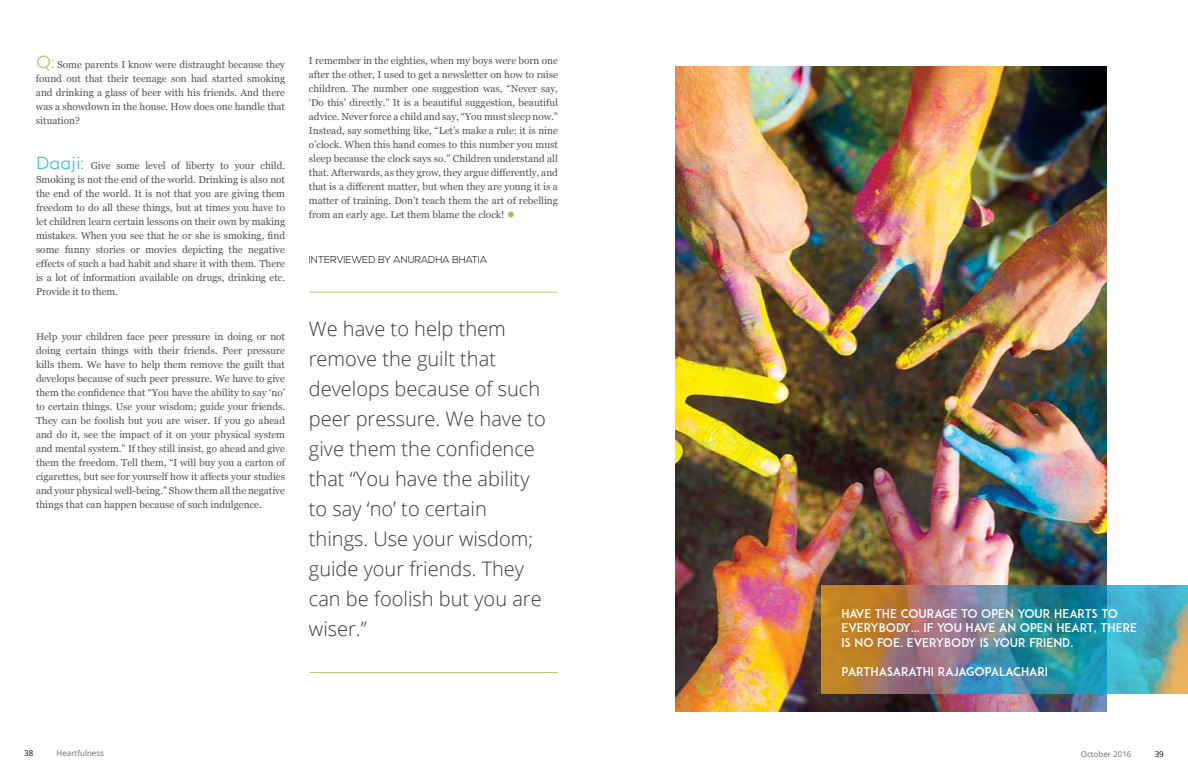
<style>
.page{position:relative;width:1188px;height:778px;background:#fff}
.page>*{position:absolute;margin:0;border:0;box-sizing:border-box;transform-origin:0 0}
.t1{font:300 20px/30px "Open Sans";color:#383839}
.t2{font:12px/14.4px "ADAM.CGPRO";color:#fff}
.t3{font:10px/14px "Georgia";color:#525254;text-align:justify}
.t4{font:300 10px "Nexa";color:#000}
.t5{font:8px "Open Sans";color:#6d6e71}
.t6{font:8px "Open Sans";color:#000}
.s1{font-family:"Campton Light DEMO";font-size:18px;color:#a7c971}
.s2{font-family:"Campton Light DEMO";font-size:18px;color:#43bfda}
</style>
<div class="page">
<hr style="left:309px;top:291px;width:248px;height:1px;background:#b1ce82">
<hr style="left:310px;top:672px;width:248px;height:1px;background:#b1ce82">
<svg style="left:508px;top:212px;width:6px;height:5px"></svg>
<img style="left:676px;top:66px;width:430px;height:646px">
<img style="left:822px;top:585px;width:366px;height:108px">
<p class="t3" style="left:36px;top:57px;width:251px"><span class="s1">Q:</span> Some parents I know were distraught because they found out that their teenage son had started smoking and drinking a glass of beer with his friends. And there was a showdown in the house. How does one handle that situation?</p>
<p class="t3" style="left:36px;top:158px;width:251px"><span class="s2">Daaji:</span> Give some level of liberty to your child.<br>Smoking is not the end of the world. Drinking is also not the end of the world. It is not that you are giving them freedom to do all these things, but at times you have to let children learn certain lessons on their own by making mistakes. When you see that he or she is smoking, find some funny stories or movies depicting the negative effects of such a bad habit and share it with them. There is a lot of information available on drugs, drinking etc.<br>Provide it to them.</p>
<p class="t3" style="left:36px;top:329px;width:251px">Help your children face peer pressure in doing or not doing certain things with their friends. Peer pressure kills them. We have to help them remove the guilt that develops because of such peer pressure. We have to give them the confidence that “You have the ability to say ‘no’ to certain things. Use your wisdom; guide your friends.<br>They can be foolish but you are wiser. If you go ahead and do it, see the impact of it on your physical system and mental system.” If they still insist, go ahead and give them the freedom. Tell them, “I will buy you a carton of cigarettes, but see for yourself how it affects your studies and your physical well-being.” Show them all the negative things that can happen because of such indulgence.</p>
<p class="t3" style="left:309px;top:54px;width:251px">I remember in the eighties, when my boys were born one after the other, I used to get a newsletter on how to raise children. The number one suggestion was, “Never say, ‘Do this’ directly.” It is a beautiful suggestion, beautiful advice. Never force a child and say, “You must sleep now.” Instead, say something like, “Let’s make a rule: it is nine o’clock. When this hand comes to this number you must sleep because the clock says so.” Children understand all that. Afterwards, as they grow, they argue differently, and that is a different matter, but when they are young it is a matter of training. Don’t teach them the art of rebelling from an early age. Let them blame the clock!</p>
<p class="t4" style="left:309px;top:254px;width:93px">INTERVIEWED BY ANURADHA</p>
<p class="t4" style="left:452px;top:254px;width:7px">BHATIA</p>
<p class="t1" style="left:309px;top:313px;width:238px">We have to help them remove the guilt that develops because of such peer pressure. We have to give them the confidence that “You have the ability to say ‘no’ to certain things. Use your wisdom; guide your friends. They can be foolish but you are wiser.”</p>
<p class="t2" style="left:841px;top:606px;width:297px">HAVE THE COURAGE TO OPEN YOUR HEARTS TO<br>EVERYBODY… IF YOU HAVE AN OPEN HEART, THERE<br>IS NO FOE. EVERYBODY IS YOUR FRIEND.</p>
<p class="t2" style="left:841px;top:664px;width:208px">PARTHASARATHI RAJAGOPALACHARI</p>
<p class="t6" style="left:24px;top:747px;width:11px">38</p>
<p class="t5" style="left:56px;top:747px;width:49px">Heartfulness</p>
<p class="t5" style="left:1081px;top:748px;width:52px">October 2016</p>
<p class="t6" style="left:1155px;top:748px;width:11px">39</p>
</div>
